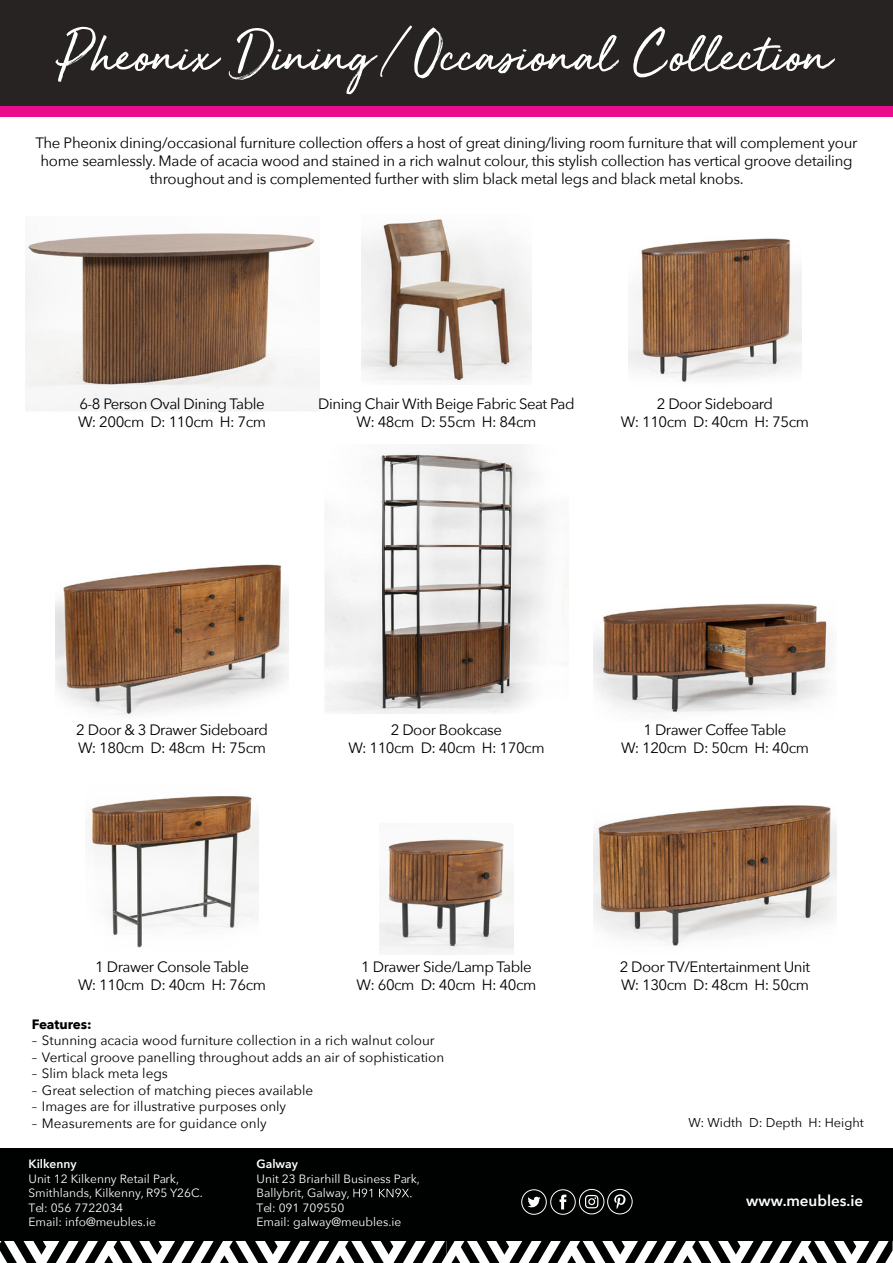
<style>
.page{position:relative;width:893px;height:1263px;background:#fff}
.page>*{position:absolute;margin:0;border:0;box-sizing:border-box;transform-origin:0 0}
.t1{font:62.4px "Golden Plains";letter-spacing:-.02em;color:#fff;scale:.91 1}
.t2{font:600 15.15px "Avenir Next";color:#fff}
.t3{font:15px/18px "Avenir Next";letter-spacing:-.03em;color:#000;text-align:center}
.t4{font:13.5px "Avenir Next";color:#000}
.t5{font:700 13.5px "Avenir Next";letter-spacing:-.005em;color:#000}
.t6{font:12.75px "Avenir Next";color:#000}
.t7{font:12px/14.4px "Avenir Next";color:#fff}
.t8{font:600 12px "Avenir Next";color:#fff}
.s1{font-family:"Alex Brush"}
</style>
<div class="page">
<div style="left:0;top:0;width:893px;height:109px;background:#272323"></div>
<div style="left:0;top:106px;width:893px;height:11px;background:#e90c8b"></div>
<div style="left:0;top:1148px;width:893px;height:92px;background:#000101"></div>
<svg style="left:0;top:1188px;width:893px;height:75px"></svg>
<img style="left:90px;top:796px;width:169px;height:152px">
<img style="left:380px;top:839px;width:133px;height:116px">
<img style="left:593px;top:805px;width:244px;height:141px">
<img style="left:55px;top:564px;width:234px;height:152px">
<img style="left:325px;top:445px;width:243px;height:269px">
<img style="left:593px;top:603px;width:237px;height:110px">
<img style="left:25px;top:233px;width:294px;height:178px">
<img style="left:361px;top:219px;width:170px;height:164px">
<img style="left:628px;top:238px;width:173px;height:144px">
<h1 class="t1" style="left:61px;top:23px;width:848px">Pheonix Dining<span class="s1">/</span>Occasional Collection</h1>
<p class="t3" style="left:35px;top:133px;width:823px">The Pheonix dining/occasional furniture collection offers a host of great dining/living room furniture that will complement your home seamlessly. Made of acacia wood and stained in a rich walnut colour, this stylish collection has vertical groove detailing throughout and is complemented further with slim black metal legs and black metal knobs.</p>
<p class="t3" style="left:78px;top:394px;width:189px;text-align:left">6-8 Person Oval Dining Table<br>W: 200cm D: 110cm H: 7cm</p>
<p class="t3" style="left:318px;top:394px;width:258px">Dining Chair With Beige Fabric Seat Pad<br>W: 48cm D: 55cm H: 84cm</p>
<p class="t3" style="left:621px;top:394px;width:189px">2 Door Sideboard<br>W: 110cm D: 40cm H: 75cm</p>
<p class="t3" style="left:76px;top:720px;width:193px;text-align:left">2 Door &amp; 3 Drawer Sideboard<br>W: 180cm D: 48cm H: 75cm</p>
<p class="t3" style="left:348px;top:720px;width:198px">2 Door Bookcase<br>W: 110cm D: 40cm H: 170cm</p>
<p class="t3" style="left:621px;top:720px;width:189px">1 Drawer Coffee Table<br>W: 120cm D: 50cm H: 40cm</p>
<p class="t3" style="left:78px;top:957px;width:189px">1 Drawer Console Table<br>W: 110cm D: 40cm H: 76cm</p>
<p class="t3" style="left:357px;top:957px;width:181px">1 Drawer Side/Lamp Table<br>W: 60cm D: 40cm H: 40cm</p>
<p class="t3" style="left:620px;top:957px;width:192px;text-align:left">2 Door TV/Entertainment Unit<br>W: 130cm D: 48cm H: 50cm</p>
<p class="t5" style="left:32px;top:1012px;width:61px">Features:</p>
<p class="t4" style="left:32px;top:1029px;width:404px">– Stunning acacia wood furniture collection in a rich walnut colour</p>
<p class="t4" style="left:32px;top:1046px;width:414px">– Vertical groove panelling throughout adds an air of sophistication</p>
<p class="t4" style="left:32px;top:1062px;width:138px">– Slim black meta legs</p>
<p class="t4" style="left:32px;top:1079px;width:283px">– Great selection of matching pieces available</p>
<p class="t4" style="left:32px;top:1095px;width:256px">– Images are for illustrative purposes only</p>
<p class="t4" style="left:32px;top:1112px;width:236px">– Measurements are for guidance only</p>
<p class="t6" style="left:688px;top:1112px;width:177px">W: Width D: Depth H: Height</p>
<p class="t8" style="left:28px;top:1154px;width:50px">Kilkenny</p>
<p class="t7" style="left:28px;top:1171px;width:176px">Unit 12 Kilkenny Retail Park,<br>Smithlands, Kilkenny, R95 Y26C.<br>Tel: 056 7722034<br>Email: info@meubles.ie</p>
<p class="t8" style="left:256px;top:1154px;width:43px">Galway</p>
<p class="t7" style="left:256px;top:1171px;width:165px">Unit 23 Briarhill Business Park,<br>Ballybrit, Galway<br>Tel: 091 709550<br>Email: galway@meubles.ie</p>
<p class="t2" style="left:746px;top:1188px;width:118px">www.meubles.ie</p>
</div>
